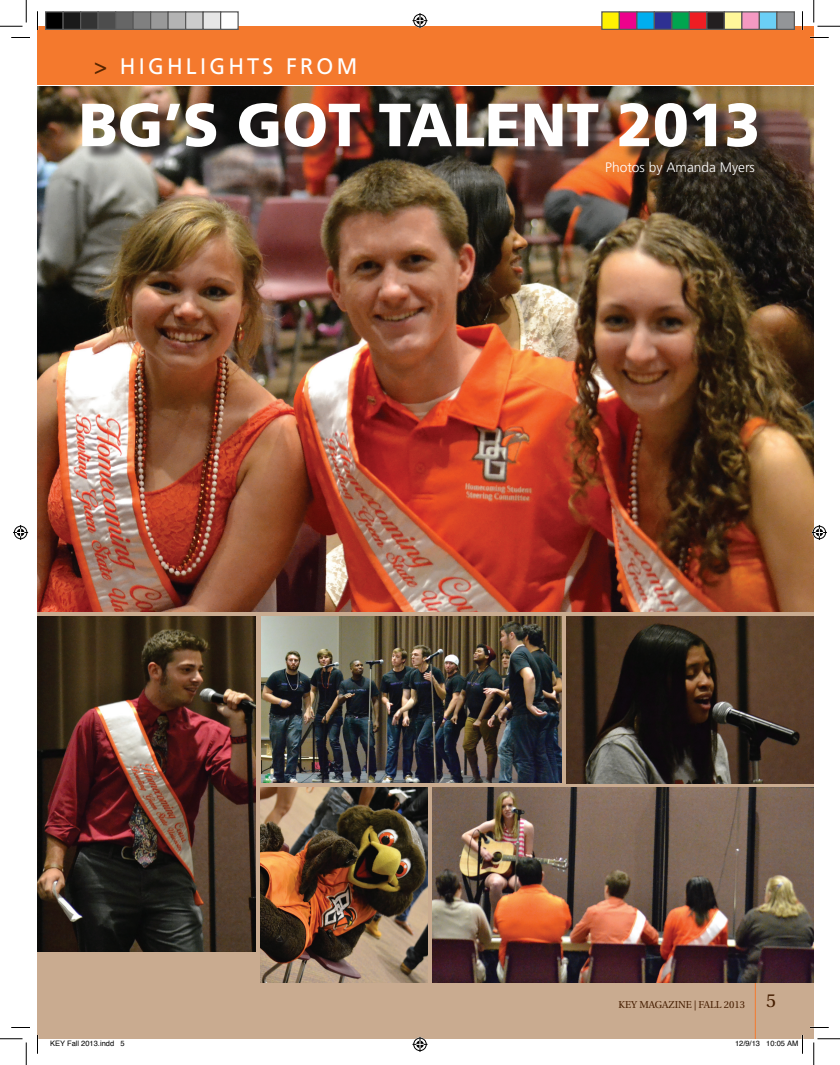
<style>
.page{position:relative;width:840px;height:1065px;background:#fff}
.page>*{position:absolute;margin:0;border:0;box-sizing:border-box;transform-origin:0 0}
.t1{font:900 60.75px "Frutiger";color:#fff;scale:.96 1}
.t2{font:22.5px "Frutiger";letter-spacing:.15em;color:#fff}
.t3{font:300 13.75px "Frutiger";color:#fff}
.t4{font:10px "Utopia";color:#451d00}
.t5{font:7.5px "Helvetica";color:#000}
.s1{color:#572500}
.s2{font-size:18.75px}
</style>
<div class="page">
<div style="left:38px;top:611px;width:776px;height:428px;background:#c9ab90"></div>
<img style="left:37px;top:86px;width:777px;height:525px">
<div style="left:85px;top:105px;width:688px;height:57px;background:#231f20;opacity:.7"></div>
<div style="left:38px;top:26px;width:776px;height:58px;background:#f4792d"></div>
<hr style="left:755px;top:976px;width:1px;height:63px;background:#f4792d">
<img style="left:567px;top:617px;width:247px;height:166px">
<img style="left:261px;top:788px;width:166px;height:194px">
<img style="left:37px;top:617px;width:218px;height:335px">
<img style="left:261px;top:617px;width:300px;height:166px">
<img style="left:433px;top:788px;width:381px;height:195px">
<svg style="left:11px;top:37px;width:19px;height:1px"></svg>
<svg style="left:810px;top:37px;width:19px;height:1px"></svg>
<svg style="left:11px;top:1027px;width:19px;height:1px"></svg>
<svg style="left:810px;top:1027px;width:19px;height:1px"></svg>
<svg style="left:37px;top:11px;width:1px;height:19px"></svg>
<svg style="left:37px;top:1035px;width:1px;height:19px"></svg>
<svg style="left:802px;top:11px;width:1px;height:19px"></svg>
<svg style="left:0;top:0;width:27px;height:27px"></svg>
<svg style="left:0;top:1039px;width:27px;height:26px"></svg>
<svg style="left:814px;top:0;width:26px;height:27px"></svg>
<svg style="left:814px;top:1039px;width:26px;height:26px"></svg>
<svg style="left:412px;top:13px;width:16px;height:15px"></svg>
<svg style="left:412px;top:1037px;width:16px;height:15px"></svg>
<svg style="left:13px;top:525px;width:15px;height:15px"></svg>
<svg style="left:812px;top:525px;width:15px;height:15px"></svg>
<div style="left:46px;top:12px;width:17px;height:17px;background:#000"></div>
<div style="left:45px;top:11px;width:19px;height:19px;border:1px solid #595959"></div>
<div style="left:63px;top:12px;width:18px;height:17px;background:#1a1a1a"></div>
<div style="left:62px;top:11px;width:19px;height:19px;border:1px solid #595959"></div>
<div style="left:81px;top:12px;width:17px;height:17px;background:#333"></div>
<div style="left:80px;top:11px;width:19px;height:19px;border:1px solid #595959"></div>
<div style="left:98px;top:12px;width:18px;height:17px;background:#4d4d4d"></div>
<div style="left:98px;top:11px;width:18px;height:19px;border:1px solid #595959"></div>
<div style="left:116px;top:12px;width:17px;height:17px;background:#666"></div>
<div style="left:115px;top:11px;width:19px;height:19px;border:1px solid #595959"></div>
<div style="left:133px;top:12px;width:18px;height:17px;background:#808080"></div>
<div style="left:132px;top:11px;width:19px;height:19px;border:1px solid #595959"></div>
<div style="left:151px;top:12px;width:17px;height:17px;background:#999"></div>
<div style="left:150px;top:11px;width:19px;height:19px;border:1px solid #595959"></div>
<div style="left:168px;top:12px;width:18px;height:17px;background:#b3b3b3"></div>
<div style="left:168px;top:11px;width:18px;height:19px;border:1px solid #595959"></div>
<div style="left:186px;top:12px;width:17px;height:17px;background:#ccc"></div>
<div style="left:185px;top:11px;width:19px;height:19px;border:1px solid #595959"></div>
<div style="left:203px;top:12px;width:18px;height:17px;background:#e6e6e6"></div>
<div style="left:202px;top:11px;width:19px;height:19px;border:1px solid #595959"></div>
<div style="left:221px;top:12px;width:17px;height:17px;background:#fff"></div>
<div style="left:220px;top:11px;width:19px;height:19px;border:1px solid #595959"></div>
<div style="left:602px;top:12px;width:17px;height:17px;background:#fff101"></div>
<div style="left:601px;top:11px;width:19px;height:19px;border:1px solid #595959"></div>
<div style="left:619px;top:12px;width:18px;height:17px;background:#ed028c"></div>
<div style="left:619px;top:11px;width:19px;height:19px;border:1px solid #595959"></div>
<div style="left:637px;top:12px;width:17px;height:17px;background:#00aeef"></div>
<div style="left:636px;top:11px;width:19px;height:19px;border:1px solid #595959"></div>
<div style="left:654px;top:12px;width:18px;height:17px;background:#2e3092"></div>
<div style="left:654px;top:11px;width:18px;height:19px;border:1px solid #595959"></div>
<div style="left:672px;top:12px;width:17px;height:17px;background:#00a54f"></div>
<div style="left:671px;top:11px;width:19px;height:19px;border:1px solid #595959"></div>
<div style="left:689px;top:12px;width:18px;height:17px;background:#ee1d23"></div>
<div style="left:689px;top:11px;width:19px;height:19px;border:1px solid #595959"></div>
<div style="left:707px;top:12px;width:17px;height:17px;background:#231f20"></div>
<div style="left:706px;top:11px;width:19px;height:19px;border:1px solid #595959"></div>
<div style="left:724px;top:12px;width:18px;height:17px;background:#fff79a"></div>
<div style="left:724px;top:11px;width:18px;height:19px;border:1px solid #595959"></div>
<div style="left:742px;top:12px;width:17px;height:17px;background:#f499c2"></div>
<div style="left:741px;top:11px;width:19px;height:19px;border:1px solid #595959"></div>
<div style="left:759px;top:12px;width:18px;height:17px;background:#6bcff6"></div>
<div style="left:759px;top:11px;width:19px;height:19px;border:1px solid #595959"></div>
<div style="left:777px;top:12px;width:17px;height:17px;background:#939598"></div>
<div style="left:776px;top:11px;width:19px;height:19px;border:1px solid #595959"></div>
<svg style="left:801px;top:1035px;width:2px;height:19px"></svg>
<h2 class="t2" style="left:94px;top:53px;width:264px"><span class="s1">&gt;</span> HIGHLIGHTS FROM</h2>
<h1 class="t1" style="left:79px;top:88px;width:352px">BG’S GOT TALENT</h1>
<h1 class="t1" style="left:617px;top:88px;width:151px">2013</h1>
<h3 class="t3" style="left:605px;top:160px;width:151px">Photos by Amanda Myers</h3>
<h3 class="t4" style="left:619px;top:999px;width:159px">KEY MAGAZINE | FALL 2013 <span class="s2">5</span></h3>
<p class="t5" style="left:50px;top:1038px;width:76px">KEY Fall 2013.indd 5</p>
<p class="t5" style="left:735px;top:1038px;width:65px">12/9/13 10:05 AM</p>
</div>
